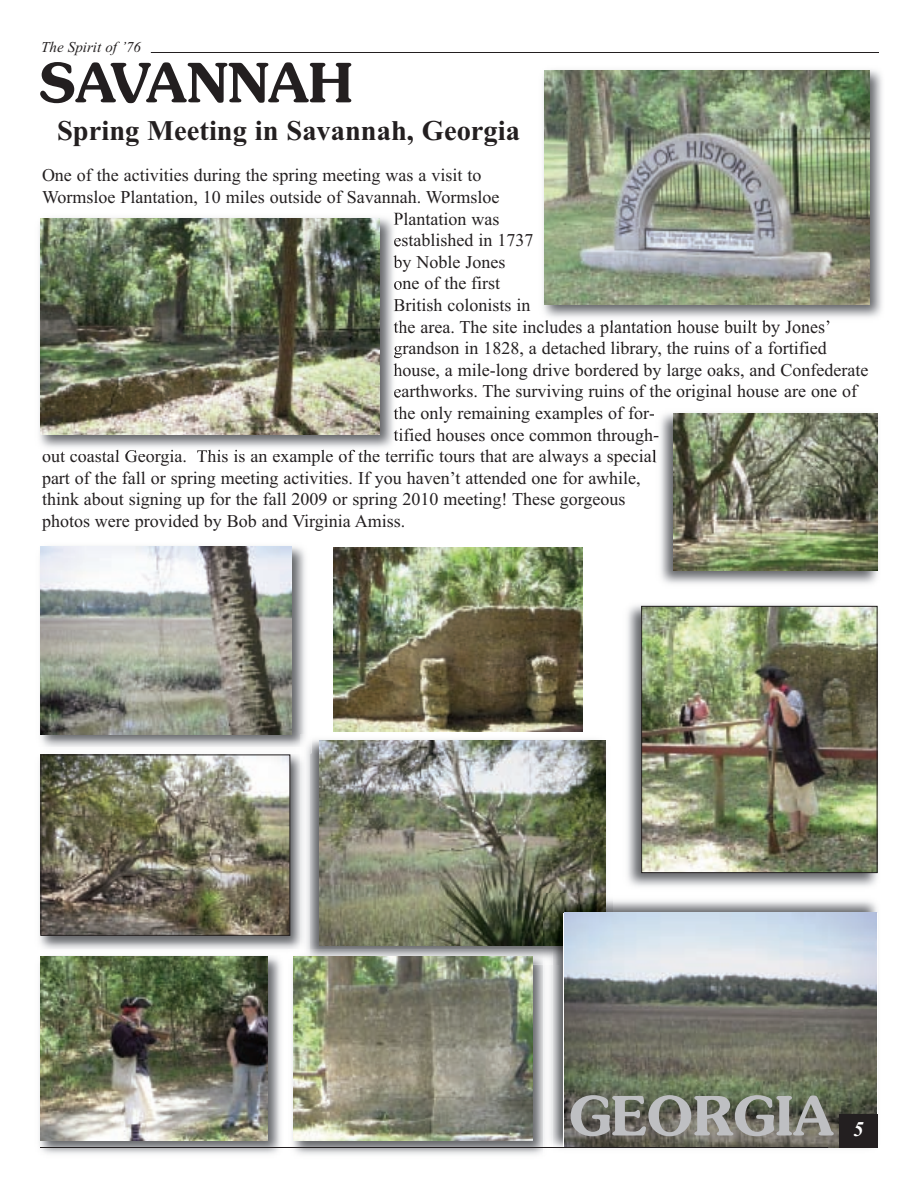
<style>
.page{position:relative;width:918px;height:1188px;background:#fff}
.page>*{position:absolute;margin:0;border:0;box-sizing:border-box;transform-origin:0 0}
.t1{font:600 54px "Souvenir";color:#231f20}
.t2{font:600 54px "Souvenir";color:#bebfc2}
.t3{font:700 28.5px "Times New Roman";color:#231f20}
.t4{font:italic 700 21px "Times New Roman";color:#fff}
.t5{font:18px "Times New Roman";color:#231f20}
.t6{font:italic 15px "Times New Roman";color:#231f20}
</style>
<div class="page">
<img style="left:310px;top:739px;width:296px;height:211px">
<img style="left:320px;top:740px;width:285px;height:206px">
<img style="left:39px;top:754px;width:261px;height:195px">
<img style="left:300px;top:753px;width:10px;height:197px">
<img style="left:42px;top:757px;width:246px;height:177px">
<div style="left:40px;top:755px;width:250px;height:181px;border:1px solid #231f20"></div>
<img style="left:552px;top:965px;width:316px;height:184px">
<img style="left:606px;top:898px;width:272px;height:15px">
<img style="left:552px;top:946px;width:11px;height:19px">
<svg style="left:544px;top:946px;width:8px;height:4px"></svg>
<img style="left:544px;top:893px;width:62px;height:53px">
<img style="left:564px;top:913px;width:313px;height:235px">
<img style="left:627px;top:605px;width:251px;height:282px">
<img style="left:643px;top:608px;width:233px;height:263px">
<div style="left:641px;top:606px;width:237px;height:267px;border:1px solid #231f20"></div>
<img style="left:543px;top:70px;width:339px;height:254px">
<img style="left:544px;top:71px;width:325px;height:234px">
<img style="left:39px;top:212px;width:361px;height:241px">
<svg style="left:394px;top:212px;width:6px;height:13px"></svg>
<svg style="left:394px;top:236px;width:6px;height:11px"></svg>
<img style="left:393px;top:255px;width:7px;height:14px">
<svg style="left:394px;top:280px;width:6px;height:10px"></svg>
<svg style="left:394px;top:299px;width:6px;height:12px"></svg>
<svg style="left:394px;top:320px;width:6px;height:13px"></svg>
<img style="left:394px;top:344px;width:6px;height:14px">
<img style="left:394px;top:363px;width:6px;height:14px">
<svg style="left:394px;top:388px;width:6px;height:10px"></svg>
<img style="left:394px;top:407px;width:6px;height:14px">
<svg style="left:394px;top:429px;width:6px;height:12px"></svg>
<img style="left:60px;top:452px;width:45px;height:1px">
<img style="left:40px;top:218px;width:340px;height:216px">
<img style="left:655px;top:413px;width:223px;height:171px">
<img style="left:674px;top:414px;width:203px;height:156px">
<img style="left:39px;top:956px;width:513px;height:199px">
<img style="left:306px;top:950px;width:246px;height:15px">
<img style="left:294px;top:956px;width:238px;height:185px">
<div style="left:839px;top:1114px;width:39px;height:34px;background:#231f20"></div>
<hr style="left:151px;top:52px;width:728px;height:1px;background:#231f20">
<hr style="left:40px;top:1147px;width:788px;height:1px;background:#231f20">
<img style="left:40px;top:546px;width:272px;height:207px">
<svg style="left:300px;top:748px;width:10px;height:5px"></svg>
<img style="left:40px;top:547px;width:252px;height:187px">
<img style="left:287px;top:956px;width:1px;height:191px">
<svg style="left:306px;top:950px;width:4px;height:5px"></svg>
<img style="left:40px;top:956px;width:228px;height:184px">
<img style="left:334px;top:547px;width:249px;height:184px">
<p class="t6" style="left:41px;top:38px;width:101px">The Spirit of ’76</p>
<h1 class="t1" style="left:39px;top:52px;width:315px">SAVANNAH</h1>
<h2 class="t3" style="left:57px;top:113px;width:464px">Spring Meeting in Savannah, Georgia</h2>
<p class="t5" style="left:42px;top:165px;width:441px">One of the activities during the spring meeting was a visit to</p>
<p class="t5" style="left:42px;top:186px;width:459px">Wormsloe Plantation, 10 miles outside of Savannah. Wormsloe</p>
<p class="t5" style="left:393px;top:208px;width:107px">Plantation was</p>
<p class="t5" style="left:393px;top:230px;width:141px">established in 1737</p>
<p class="t5" style="left:393px;top:251px;width:113px">by Noble Jones</p>
<p class="t5" style="left:393px;top:273px;width:108px">one of the first</p>
<p class="t5" style="left:393px;top:294px;width:138px">British colonists in</p>
<p class="t5" style="left:393px;top:316px;width:439px">the area. The site includes a plantation house built by Jones’</p>
<p class="t5" style="left:393px;top:338px;width:435px">grandson in 1828, a detached library, the ruins of a fortified</p>
<p class="t5" style="left:393px;top:359px;width:477px">house, a mile-long drive bordered by large oaks, and Confederate</p>
<p class="t5" style="left:393px;top:381px;width:465px">earthworks. The surviving ruins of the original house are one of</p>
<p class="t5" style="left:393px;top:402px;width:263px">the only remaining examples of for-</p>
<p class="t5" style="left:393px;top:424px;width:267px">tified houses once common through-</p>
<p class="t5" style="left:42px;top:446px;width:616px">out coastal Georgia. This is an example of the terrific tours that are always a special</p>
<p class="t5" style="left:42px;top:467px;width:600px">part of the fall or spring meeting activities. If you haven’t attended one for awhile,</p>
<p class="t5" style="left:42px;top:489px;width:585px">think about signing up for the fall 2009 or spring 2010 meeting! These gorgeous</p>
<p class="t5" style="left:42px;top:510px;width:365px">photos were provided by Bob and Virginia Amiss.</p>
<h1 class="t2" style="left:569px;top:1085px;width:266px">GEORGIA</h1>
<p class="t4" style="left:853px;top:1116px;width:12px">5</p>
</div>
